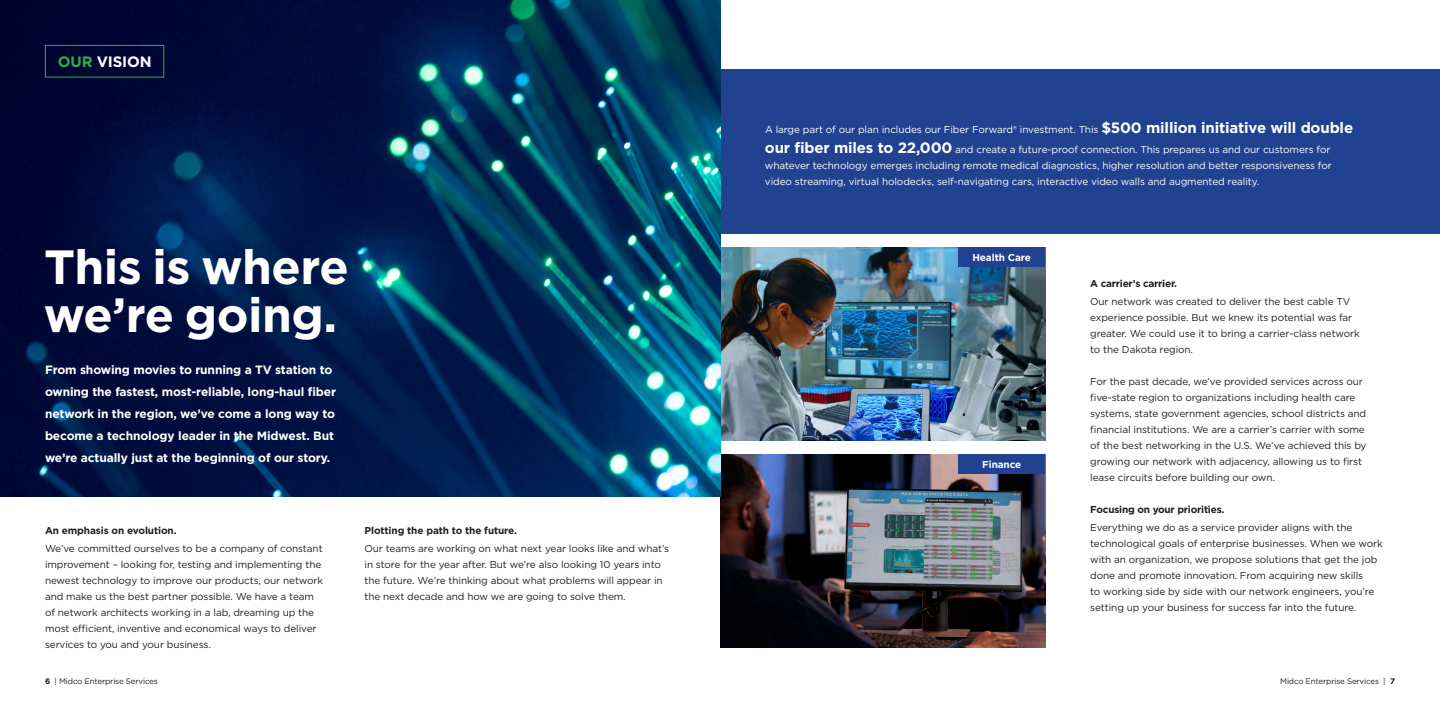
<style>
.page{position:relative;width:1440px;height:720px;background:#fff}
.page>*{position:absolute;margin:0;border:0;box-sizing:border-box;transform-origin:0 0}
.t1{font:700 48px/48px "Gotham";letter-spacing:-.01em;color:#fff}
.t2{font:700 15px "Gotham";letter-spacing:-.01em;color:#fff}
.t3{font:700 12px/22px "Gotham";letter-spacing:-.01em;color:#fff}
.t4{font:10px/16px "Gotham";letter-spacing:-.01em;color:#231f20}
.t5{font:10px/20px "Gotham";letter-spacing:-.01em;color:#fff}
.t6{font:700 10px "Gotham";letter-spacing:-.02em;color:#231f20}
.t7{font:700 10px "Gotham";letter-spacing:-.01em;color:#fff}
.t8{font:8px "Gotham";letter-spacing:-.02em;color:#231f20}
.s1{color:#28b24b}
.s2{font-weight:700;font-size:15px}
.s3{font-weight:700}
</style>
<div class="page">
<div style="left:720px;top:69px;width:720px;height:165px;background:#214291"></div>
<img style="left:720px;top:247px;width:325px;height:194px">
<div style="left:958px;top:247px;width:87px;height:20px;background:#214291"></div>
<img style="left:720px;top:454px;width:325px;height:194px">
<div style="left:958px;top:454px;width:87px;height:20px;background:#214291"></div>
<img style="left:0;top:0;width:720px;height:497px">
<div style="left:45px;top:45px;width:119px;height:32px;border:1px solid #28b24b"></div>
<p class="t2" style="left:58px;top:52px;width:95px"><span class="s1">OUR</span> VISION</p>
<p class="t1" style="left:44px;top:243px;width:306px">This is where we’re going.</p>
<p class="t3" style="left:45px;top:359px;width:293px">From showing movies to running a TV station to owning the fastest, most-reliable, long-haul fiber network in the region, we’ve come a long way to become a technology leader in the Midwest. But we’re actually just at the beginning of our story.</p>
<p class="t6" style="left:45px;top:524px;width:133px">An emphasis on evolution.</p>
<p class="t4" style="left:45px;top:540px;width:280px">We’ve committed ourselves to be a company of constant improvement – looking for, testing and implementing the newest technology to improve our products, our network and make us the best partner possible. We have a team of network architects working in a lab, dreaming up the most efficient, inventive and economical ways to deliver services to you and your business.</p>
<p class="t6" style="left:364px;top:524px;width:154px">Plotting the path to the future.</p>
<p class="t4" style="left:364px;top:540px;width:306px">Our teams are working on what next year looks like and what’s in store for the year after. But we’re also looking 10 years into the future. We’re thinking about what problems will appear in the next decade and how we are going to solve them.</p>
<p class="t5" style="left:765px;top:119px;width:590px">A large part of our plan includes our Fiber Forward® investment. This <span class="s2">$500 million initiative will double our fiber miles to 22,000</span> and create a future-proof connection. This prepares us and our customers for</p>
<p class="t5" style="left:765px;top:157px;width:568px;line-height:16px">whatever technology emerges including remote medical diagnostics, higher resolution and better responsiveness for video streaming, virtual holodecks, self-navigating cars, interactive video walls and augmented reality.</p>
<p class="t7" style="left:972px;top:251px;width:60px">Health Care</p>
<p class="t7" style="left:982px;top:458px;width:41px">Finance</p>
<p class="t6" style="left:1090px;top:277px;width:88px">A carrier’s carrier.</p>
<p class="t4" style="left:1090px;top:293px;width:271px">Our network was created to deliver the best cable TV experience possible. But we knew its potential was far greater. We could use it to bring a carrier-class network to the Dakota region.</p>
<p class="t4" style="left:1090px;top:373px;width:278px">For the past decade, we’ve provided services across our five-state region to organizations including health care systems, state government agencies, school districts and financial institutions. We are a carrier’s carrier with some of the best networking in the U.S. We’ve achieved this by growing our network with adjacency, allowing us to first lease circuits before building our own.</p>
<p class="t6" style="left:1090px;top:503px;width:136px">Focusing on your priorities.</p>
<p class="t4" style="left:1090px;top:519px;width:294px">Everything we do as a service provider aligns with the technological goals of enterprise businesses. When we work with an organization, we propose solutions that get the job done and promote innovation. From acquiring new skills<br>to working side by side with our network engineers, you’re setting up your business for success far into the future.</p>
<p class="t8" style="left:45px;top:676px;width:114px"><span class="s3">6</span> | Midco Enterprise Services</p>
<p class="t8" style="left:1280px;top:676px;width:116px">Midco Enterprise Services | <span class="s3">7</span></p>
</div>
